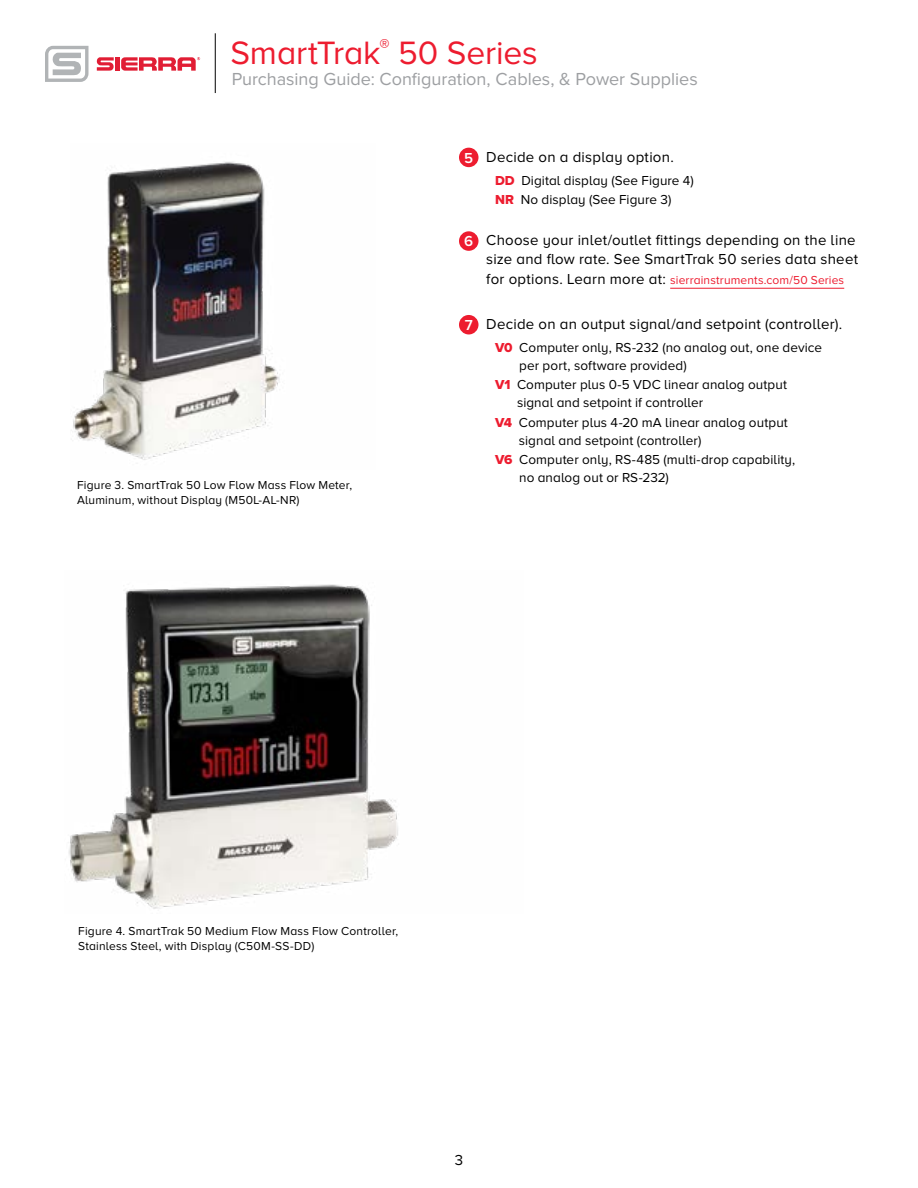
<style>
.page{position:relative;width:918px;height:1188px;background:#fff}
.page>*{position:absolute;margin:0;border:0;box-sizing:border-box;transform-origin:0 0}
.t1{font:33.6px "Proxima Nova A";letter-spacing:-.005em;color:#ed1c2f}
.t2{font:18px "Proxima Nova";color:#9d9fa2}
.t3{font:15px/19.5px "Proxima Nova A";letter-spacing:.015em;color:#000;text-align:right}
.t4{font:15px "Proxima Nova";color:#000}
.t5{font:13.5px/18px "Proxima Nova A";letter-spacing:.005em;color:#000}
.t6{font:12px/15px "Proxima Nova A";letter-spacing:.015em;color:#000}
.t7{font:12px "Proxima Nova A";letter-spacing:.01em;color:#ed1c2f}
.s1{font-weight:600;color:#fff}
.s2{font-family:"Proxima Nova Extrabld";color:#ed1c2f}
.s3{font-size:15px;color:#000}
</style>
<div class="page">
<img style="left:73px;top:162px;width:207px;height:298px">
<img style="left:68px;top:584px;width:330px;height:325px">
<svg style="left:45px;top:46px;width:43px;height:36px"></svg>
<svg style="left:97px;top:57px;width:17px;height:14px"></svg>
<div style="left:115px;top:57px;width:5px;height:14px;background:#e11d34"></div>
<svg style="left:121px;top:57px;width:79px;height:14px"></svg>
<hr style="left:215px;top:33px;width:1px;height:60px;background:#000">
<hr style="left:670px;top:288px;width:174px;height:1px;background:#ed1c2f">
<div style="left:459px;top:148px;width:19px;height:19px;background:#ed1c2f;border-radius:50%"></div>
<div style="left:459px;top:231px;width:19px;height:20px;background:#ed1c2f;border-radius:50%"></div>
<div style="left:459px;top:315px;width:19px;height:19px;background:#ed1c2f;border-radius:50%"></div>
<h1 class="t1" style="left:230px;top:34px;width:309px">SmartTrak<sup>®</sup> 50 Series</h1>
<h2 class="t2" style="left:232px;top:69px;width:468px">Purchasing Guide: Configuration, Cables, &amp; Power Supplies</h2>
<p class="t6" style="left:77px;top:477px;width:277px">Figure 3. SmartTrak 50 Low Flow Mass Flow Meter,<br>Aluminum, without Display (M50L-AL-NR)</p>
<p class="t3" style="left:464px;top:147px;width:211px"><span class="s1">5</span> Decide on a display option.</p>
<p class="t5" style="left:495px;top:170px;width:200px;line-height:19.5px"><span class="s2">DD</span> Digital display (See Figure 4)<br><span class="s2">NR</span> No display (See Figure 3)</p>
<p class="t3" style="left:464px;top:230px;width:395px"><span class="s1">6</span> Choose your inlet/outlet fittings depending on the line size and flow rate. See SmartTrak 50 series data sheet</p>
<p class="t7" style="left:486px;top:273px;width:359px"><span class="s3">for options. Learn more at:</span> sierrainstruments.com/50 Series</p>
<p class="t3" style="left:465px;top:314px;width:379px"><span class="s1">7</span> Decide on an output signal/and setpoint (controller).</p>
<p class="t5" style="left:519px;top:338px;width:304px;text-indent:-24px"><span class="s2">V0</span> Computer only, RS-232 (no analog out, one device per port, software provided)</p>
<p class="t5" style="left:517px;top:376px;width:272px;text-indent:-22px"><span class="s2">V1</span> Computer plus 0-5 VDC linear analog output signal and setpoint if controller</p>
<p class="t5" style="left:519px;top:413px;width:271px;text-indent:-24px"><span class="s2">V4</span> Computer plus 4-20 mA linear analog output signal and setpoint (controller)</p>
<p class="t5" style="left:519px;top:451px;width:278px;text-indent:-24px"><span class="s2">V6</span> Computer only, RS-485 (multi-drop capability, no analog out or RS-232)</p>
<p class="t6" style="left:78px;top:923px;width:322px">Figure 4. SmartTrak 50 Medium Flow Mass Flow Controller,<br>Stainless Steel, with Display (C50M-SS-DD)</p>
<p class="t4" style="left:455px;top:1151px;width:10px">3</p>
</div>
